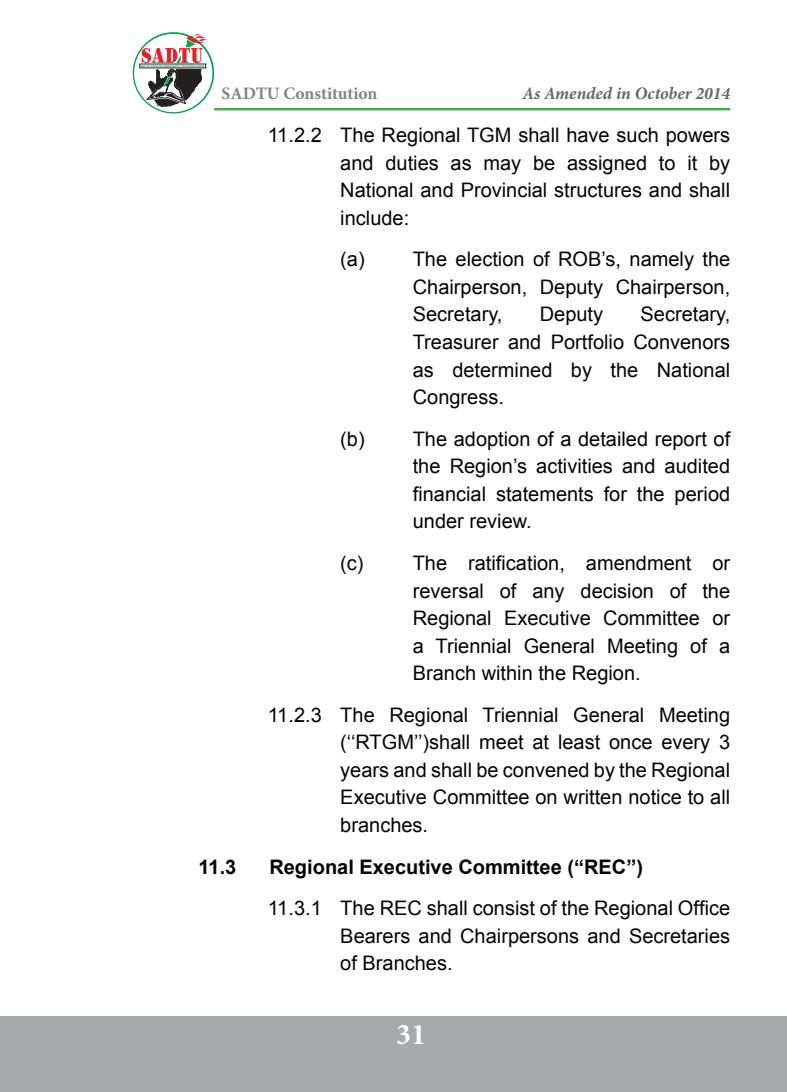
<style>
.page{position:relative;width:787px;height:1092px;background:#fff}
.page>*{position:absolute;margin:0;border:0;box-sizing:border-box;transform-origin:0 0}
.t1{font:700 30px "Minion Pro";color:#fff}
.t2{font:20px/27.5px "Arial";color:#040503;text-align:justify}
.t3{font:700 20px "Arial";color:#040503}
.t4{font:italic 700 17.5px "Minion Pro";color:#666}
.t5{font:700 17.5px "Minion Pro";color:#808285}
.t6{font:700 2.5px "Arial";letter-spacing:.005em;color:#00a54f}
</style>
<div class="page">
<hr style="left:214px;top:108px;width:516px;height:2px;background:#40ae49">
<svg style="left:133px;top:32px;width:81px;height:81px"></svg>
<svg style="left:134px;top:34px;width:78px;height:78px"></svg>
<svg style="left:147px;top:69px;width:55px;height:38px"></svg>
<svg style="left:141px;top:34px;width:67px;height:29px"></svg>
<div style="left:0;top:1016px;width:787px;height:75px;background:#a8a9ad"></div>
<p class="t6" style="left:141px;top:65px;width:65px">SOUTH AFRICAN DEMOCRATIC TEACHERS UNION</p>
<p class="t5" style="left:221px;top:86px;width:157px">SADTU Constitution</p>
<p class="t4" style="left:522px;top:87px;width:209px">As Amended in October 2014</p>
<p class="t2" style="left:340px;top:121px;width:391px;text-indent:-73px">11.2.2 The Regional TGM shall have such powers and duties as may be assigned to it by National and Provincial structures and shall include:</p>
<p class="t2" style="left:340px;top:246px;width:26px">(a)</p>
<p class="t2" style="left:413px;top:246px;width:319px">The election of ROB’s, namely the Chairperson, Deputy Chairperson, Secretary,</p>
<p class="t2" style="left:413px;top:301px;width:319px;text-indent:228px">Secretary, Treasurer and Portfolio Convenors as determined by the National Congress.</p>
<p class="t2" style="left:540px;top:301px;width:65px">Deputy</p>
<p class="t2" style="left:340px;top:425px;width:26px">(b)</p>
<p class="t2" style="left:413px;top:425px;width:319px">The adoption of a detailed report of the Region’s activities and audited financial statements for the period under review.</p>
<p class="t2" style="left:340px;top:549px;width:25px">(c)</p>
<p class="t2" style="left:413px;top:549px;width:319px">The ratification, amendment or reversal of any decision of the Regional Executive Committee or a Triennial General Meeting of a Branch within the Region.</p>
<p class="t2" style="left:340px;top:701px;width:391px;text-indent:-73px">11.2.3 The Regional Triennial General Meeting (‘‘RTGM’’)shall meet at least once every 3 years and shall be convened by the Regional Executive Committee on written notice to all branches.</p>
<p class="t3" style="left:198px;top:855px;width:39px">11.3</p>
<p class="t3" style="left:269px;top:855px;width:375px">Regional Executive Committee (“REC”)</p>
<p class="t2" style="left:340px;top:894px;width:391px;text-indent:-73px">11.3.1 The REC shall consist of the Regional Office Bearers and Chairpersons and Secretaries of Branches.</p>
<h1 class="t1" style="left:396px;top:1022px;width:31px">31</h1>
</div>
